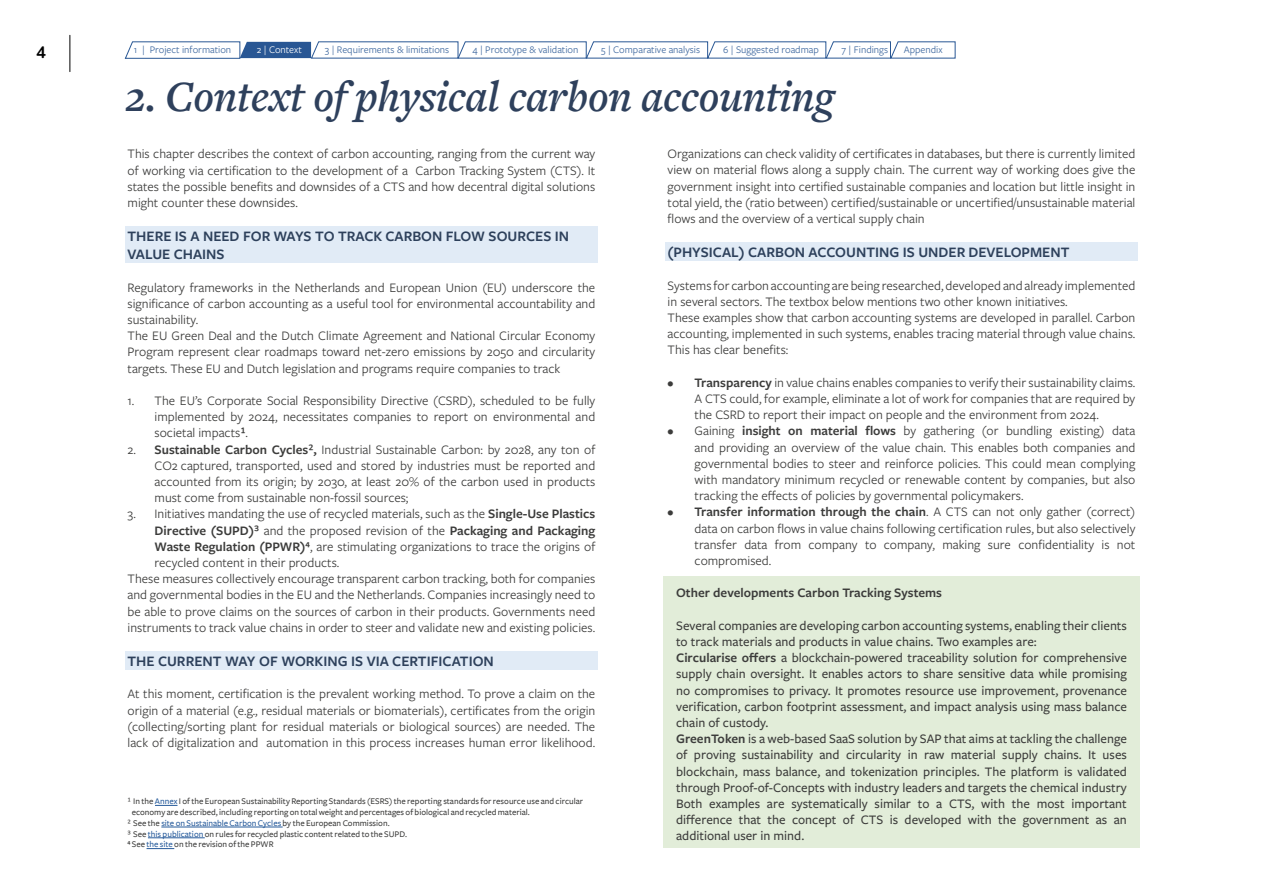
<style>
.page{position:relative;width:1263px;height:893px;background:#fff}
.page>*{position:absolute;margin:0;border:0;box-sizing:border-box;transform-origin:0 0}
.t1{font:italic 600 45px "Freight Text Pro";letter-spacing:-.01em;color:#2e405c}
.t2{font:700 16.5px "Nunito";color:#000}
.t3{font:600 15px/18px "Freight Sans Pro";color:#2d405b}
.t4{font:13.5px/16.2px "Freight Sans Pro";color:#3c3c3b;text-align:justify}
.t5{font:500 13.5px/16.2px "Freight Sans Pro";color:#3c3c3b}
.t6{font:600 13.5px "Freight Sans Pro";color:#3c3c3b}
.t7{font:10.5px "Freight Sans Pro";color:#3e689f}
.t8{font:10.5px "Freight Sans Pro";color:#fff}
.t9{font:500 9px "Freight Sans";color:#3c3c3b}
.s1{font-family:"Nunito";font-weight:600}
.s2{font-weight:600}
.s3{font-family:"Nunito"}
.s4{font-weight:400}
.s5{font-family:"Nunito";font-weight:400}
.s6{color:#275b9b}
.s7{font-family:"Freight Sans Pro";font-weight:600}
</style>
<div class="page">
<hr style="left:70px;top:35px;width:1px;height:37px;background:#000">
<div style="left:665px;top:242px;width:472px;height:19px;background:#e1ebf6"></div>
<div style="left:663px;top:577px;width:477px;height:28px;background:#e2edd9"></div>
<div style="left:663px;top:593px;width:477px;height:28px;background:#e2edd9"></div>
<div style="left:663px;top:609px;width:477px;height:44px;background:#e2edd9"></div>
<div style="left:663px;top:642px;width:477px;height:92px;background:#e2edd9"></div>
<div style="left:663px;top:723px;width:477px;height:76px;background:#e2edd9"></div>
<div style="left:663px;top:787px;width:477px;height:61px;background:#e2edd9"></div>
<div style="left:125px;top:226px;width:472px;height:37px;background:#e1ebf6"></div>
<div style="left:125px;top:651px;width:472px;height:19px;background:#e1ebf6"></div>
<svg style="left:155px;top:805px;width:22px;height:1px"></svg>
<hr style="left:161px;top:827px;width:122px;height:1px;background:#275b9b">
<hr style="left:148px;top:837px;width:57px;height:1px;background:#275b9b">
<svg style="left:147px;top:848px;width:27px;height:1px"></svg>
<svg style="left:125px;top:41px;width:830px;height:18px"></svg>
<p class="t2" style="left:36px;top:41px;width:11px">4</p>
<p class="t7" style="left:134px;top:42px;width:99px">1 | Project information</p>
<p class="t8" style="left:257px;top:42px;width:47px">2 | Context</p>
<p class="t7" style="left:325px;top:42px;width:126px">3 | Requirements &amp; limitations</p>
<p class="t7" style="left:472px;top:42px;width:108px">4 | Prototype &amp; validation</p>
<p class="t7" style="left:601px;top:42px;width:100px">5 | Comparative analysis</p>
<p class="t7" style="left:723px;top:42px;width:97px">6 | Suggested roadmap</p>
<p class="t7" style="left:842px;top:43px;width:48px">7 | Findings</p>
<p class="t7" style="left:904px;top:42px;width:40px">Appendix</p>
<h1 class="t1" style="left:125px;top:67px;width:711px">2. Context of physical carbon accounting</h1>
<p class="t4" style="left:128px;top:145px;width:469px">This chapter describes the context of carbon accounting, ranging from the current way of working via certification to the development of a Carbon Tracking System (CTS). It states the possible benefits and downsides of a CTS and how decentral digital solutions might counter these downsides.</p>
<p class="t3" style="left:128px;top:227px;width:443px">THERE IS A NEED FOR WAYS TO TRACK CARBON FLOW SOURCES IN<br>VALUE CHAINS</p>
<p class="t4" style="left:128px;top:278px;width:469px;text-align:left">Regulatory frameworks in the Netherlands and European Union (EU) underscore the significance of carbon accounting as a useful tool for environmental accountability and sustainability.<br>The EU Green Deal and the Dutch Climate Agreement and National Circular Economy Program represent clear roadmaps toward net-zero emissions by 2050 and circularity targets. These EU and Dutch legislation and programs require companies to track</p>
<p class="t4" style="left:155px;top:392px;width:442px;text-indent:-27px">1. The EU’s Corporate Social Responsibility Directive (CSRD), scheduled to be fully implemented by 2024, necessitates companies to report on environmental and societal impacts<span class="s1">¹</span>.</p>
<p class="t4" style="left:155px;top:440px;width:442px;text-indent:-27px">2. <span class="s2">Sustainable Carbon Cycles</span><span class="s1">²</span><span class="s2">,</span> Industrial Sustainable Carbon: by 2028, any ton of CO2 captured, transported, used and stored by industries must be reported and accounted from its origin; by 2030, at least 20% of the carbon used in products must come from sustainable non-fossil sources;</p>
<p class="t4" style="left:128px;top:505px;width:469px">3. Initiatives mandating the use of recycled materials, such as the <span class="s2">Single-Use Plastics</span></p>
<p class="t6" style="left:155px;top:521px;width:442px">Directive (SUPD)<span class="s3">³</span> <span class="s4">and the proposed revision of the</span> Packaging and Packaging</p>
<p class="t4" style="left:155px;top:538px;width:442px"><span class="s2">Waste Regulation (PPWR)⁴</span>, are stimulating organizations to trace the origins of</p>
<p class="t4" style="left:155px;top:554px;width:186px">recycled content in their products.</p>
<p class="t4" style="left:128px;top:570px;width:469px">These measures collectively encourage transparent carbon tracking, both for companies</p>
<p class="t4" style="left:128px;top:586px;width:469px">and governmental bodies in the EU and the Netherlands. Companies increasingly need to</p>
<p class="t4" style="left:128px;top:602px;width:469px">be able to prove claims on the sources of carbon in their products. Governments need</p>
<p class="t4" style="left:128px;top:619px;width:469px">instruments to track value chains in order to steer and validate new and existing policies.</p>
<p class="t3" style="left:128px;top:651px;width:368px">THE CURRENT WAY OF WORKING IS VIA CERTIFICATION</p>
<p class="t4" style="left:128px;top:685px;width:469px">At this moment, certification is the prevalent working method. To prove a claim on the origin of a material (e.g., residual materials or biomaterials), certificates from the origin (collecting/sorting plant for residual materials or biological sources) are needed. The lack of digitalization and automation in this process increases human error likelihood.</p>
<p class="t9" style="left:128px;top:796px;width:457px"><span class="s5">¹</span> In the <span class="s6">Annex</span> I of the European Sustainability Reporting Standards (ESRS) the reporting standards for resource use and circular</p>
<p class="t9" style="left:132px;top:807px;width:400px">economy are described, including reporting on total weight and percentages of biological and recycled material.</p>
<p class="t9" style="left:128px;top:818px;width:264px"><span class="s5">²</span> See the <span class="s6">site on Sustainable Carbon Cycles</span> by the European Commission.</p>
<p class="t9" style="left:128px;top:829px;width:281px"><span class="s5">³</span> See <span class="s6">this publication</span> on rules for recycled plastic content related to the SUPD.</p>
<p class="t9" style="left:128px;top:840px;width:148px"><span class="s7">⁴</span> See <span class="s6">the site</span> on the revision of the PPWR</p>
<p class="t4" style="left:668px;top:145px;width:469px">Organizations can check validity of certificates in databases, but there is currently limited view on material flows along a supply chain. The current way of working does give the government insight into certified sustainable companies and location but little insight in total yield, the (ratio between) certified/sustainable or uncertified/unsustainable material flows and the overview of a vertical supply chain</p>
<p class="t3" style="left:668px;top:243px;width:403px">(PHYSICAL) CARBON ACCOUNTING IS UNDER DEVELOPMENT</p>
<p class="t4" style="left:668px;top:276px;width:469px;text-align:left">Systems for carbon accounting are being researched, developed and already implemented in several sectors. The textbox below mentions two other known initiatives.<br>These examples show that carbon accounting systems are developed in parallel. Carbon accounting, implemented in such systems, enables tracing material through value chains.<br>This has clear benefits:</p>
<p class="t4" style="left:695px;top:374px;width:442px;text-indent:-27px"><span class="s2">• Transparency</span> in value chains enables companies to verify their sustainability claims.<br>A CTS could, for example, eliminate a lot of work for companies that are required by the CSRD to report their impact on people and the environment from 2024.</p>
<p class="t4" style="left:695px;top:422px;width:442px;text-indent:-27px">• Gaining <span class="s2">insight on material flows</span> by gathering (or bundling existing) data and providing an overview of the value chain. This enables both companies and governmental bodies to steer and reinforce policies. This could mean complying with mandatory minimum recycled or renewable content by companies, but also tracking the effects of policies by governmental policymakers.</p>
<p class="t4" style="left:695px;top:503px;width:442px;text-indent:-27px"><span class="s2">• Transfer information through the chain</span>. A CTS can not only gather (correct) data on carbon flows in value chains following certification rules, but also selectively transfer data from company to company, making sure confidentiality is not compromised.</p>
<p class="t6" style="left:676px;top:584px;width:267px">Other developments Carbon Tracking Systems</p>
<p class="t5" style="left:676px;top:617px;width:452px">Several companies are developing carbon accounting systems, enabling their clients to track materials and products in value chains. Two examples are:<br><span class="s2">Circularise offers</span> a blockchain-powered traceability solution for comprehensive supply chain oversight. It enables actors to share sensitive data while promising no compromises to privacy. It promotes resource use improvement, provenance verification, carbon footprint assessment, and impact analysis using mass balance chain of custody.<br><span class="s2">GreenToken</span> is a web-based SaaS solution by SAP that aims at tackling the challenge of proving sustainability and circularity in raw material supply chains. It uses blockchain, mass balance, and tokenization principles. The platform is validated through Proof-of-Concepts with industry leaders and targets the chemical industry Both examples are systematically similar to a CTS, with the most important difference that the concept of CTS is developed with the government as an additional user in mind.</p>
</div>
